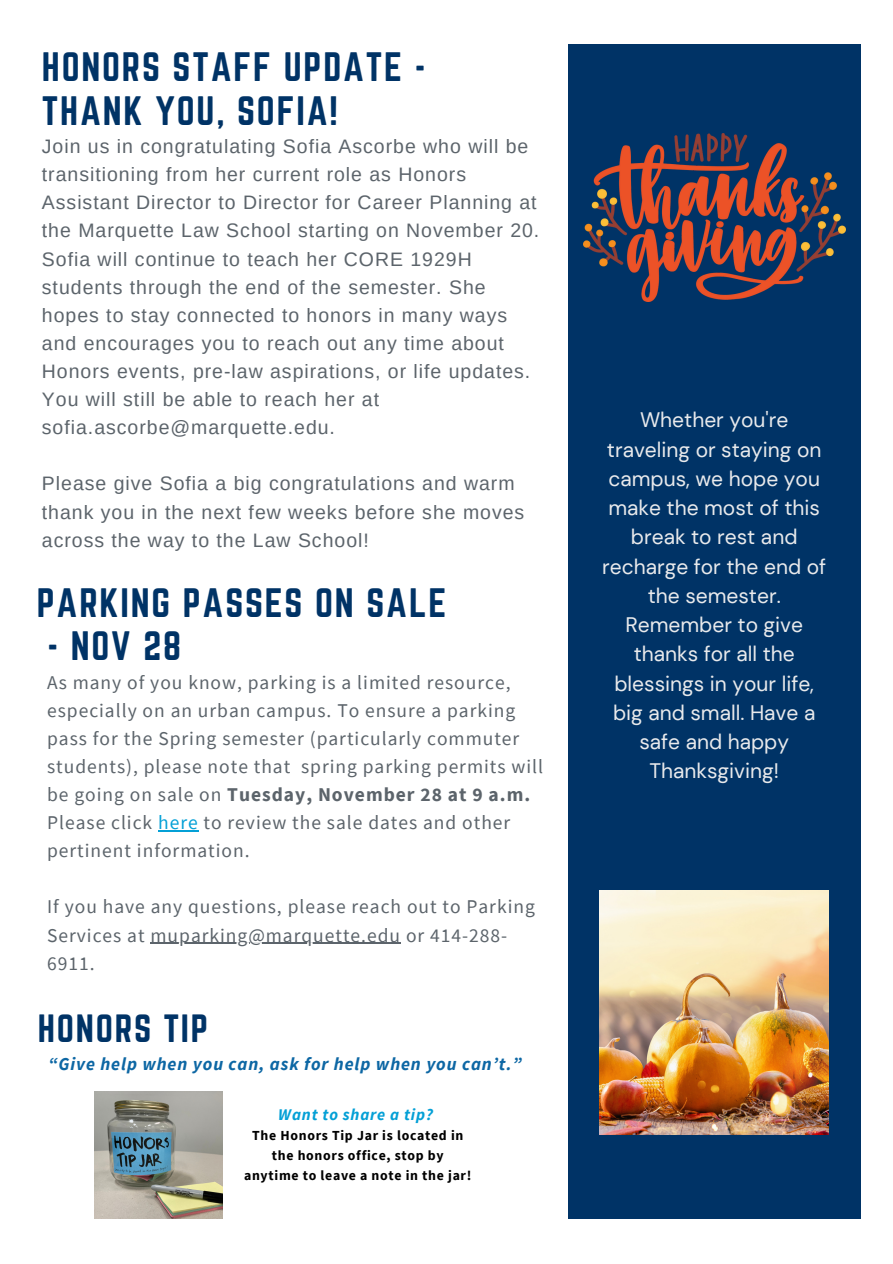
<style>
.page{position:relative;width:893px;height:1264px;background:#fff}
.page>*{position:absolute;margin:0;border:0;box-sizing:border-box;transform-origin:0 0}
.t1{font:35.85px "Norwester";letter-spacing:.05em;color:#036}
.t2{font:34.5px "Norwester";letter-spacing:.05em;color:#036}
.t3{font:21px/29.2px "DM Sans";color:#e9eaec;text-align:center}
.t4{font:19.5px/28px "Arimo";letter-spacing:.05em;color:#5c646b}
.t5{font:19.5px/28px "Source Sans Pro";letter-spacing:.05em;color:#5c646b}
.t6{font:italic 700 18.15px "Source Sans Pro";letter-spacing:.05em;color:#0d67a4}
.t7{font:italic 700 16.35px "Source Sans Pro";letter-spacing:.05em;color:#04a0d6}
.t8{font:700 13.8px/20.2px "Source Sans Pro";letter-spacing:.05em;color:#000;text-align:center}
.s1{font-weight:700}
.s2{color:#04a0d6}
</style>
<div class="page">
<div style="left:568px;top:45px;width:292px;height:1173px;background:#036"></div>
<img style="left:600px;top:890px;width:228px;height:244px">
<img style="left:94px;top:1091px;width:128px;height:127px">
<img style="left:583px;top:133px;width:262px;height:169px">
<hr style="left:158px;top:830px;width:41px;height:1px;background:#04a0d6">
<hr style="left:150px;top:942px;width:251px;height:1px;background:#5c646b">
<p class="t1" style="left:42px;top:45px;width:385px">HONORS STAFF UPDATE -</p>
<p class="t1" style="left:42px;top:89px;width:297px">THANK YOU, SOFIA!</p>
<p class="t4" style="left:42px;top:132px;width:499px">Join us in congratulating Sofia Ascorbe who will be transitioning from her current role as Honors Assistant Director to Director for Career Planning at the Marquette Law School starting on November 20.<br>Sofia will continue to teach her CORE 1929H students through the end of the semester. She hopes to stay connected to honors in many ways and encourages you to reach out any time about Honors events, pre-law aspirations, or life updates.<br>You will still be able to reach her at sofia.ascorbe@marquette.edu.</p>
<p class="t4" style="left:42px;top:469px;width:484px">Please give Sofia a big congratulations and warm thank you in the next few weeks before she moves across the way to the Law School!</p>
<p class="t1" style="left:37px;top:580px;width:411px">PARKING PASSES ON SALE</p>
<p class="t1" style="left:47px;top:624px;width:135px">- NOV 28</p>
<p class="t5" style="left:47px;top:667px;width:497px">As many of you know, parking is a limited resource, especially on an urban campus. To ensure a parking pass for the Spring semester (particularly commuter students), please note that spring parking permits will be going on sale on <span class="s1">Tuesday, November 28 at 9 a.m.<br></span>Please click <span class="s2">here</span> to review the sale dates and other pertinent information.</p>
<p class="t5" style="left:47px;top:892px;width:489px">If you have any questions, please reach out to Parking<br>Services at muparking@marquette.edu or 414-288-<br>6911.</p>
<p class="t2" style="left:38px;top:1007px;width:172px">HONORS TIP</p>
<p class="t6" style="left:48px;top:1051px;width:475px">“Give help when you can, ask for help when you can’t.”</p>
<p class="t7" style="left:278px;top:1103px;width:156px">Want to share a tip?</p>
<p class="t8" style="left:244px;top:1124px;width:229px">The Honors Tip Jar is located in the honors office, stop by anytime to leave a note in the jar!</p>
<p class="t3" style="left:602px;top:405px;width:225px">Whether you're traveling or staying on campus, we hope you make the most of this break to rest and recharge for the end of the semester.<br>Remember to give thanks for all the blessings in your life, big and small. Have a safe and happy<br>Thanksgiving!</p>
</div>
